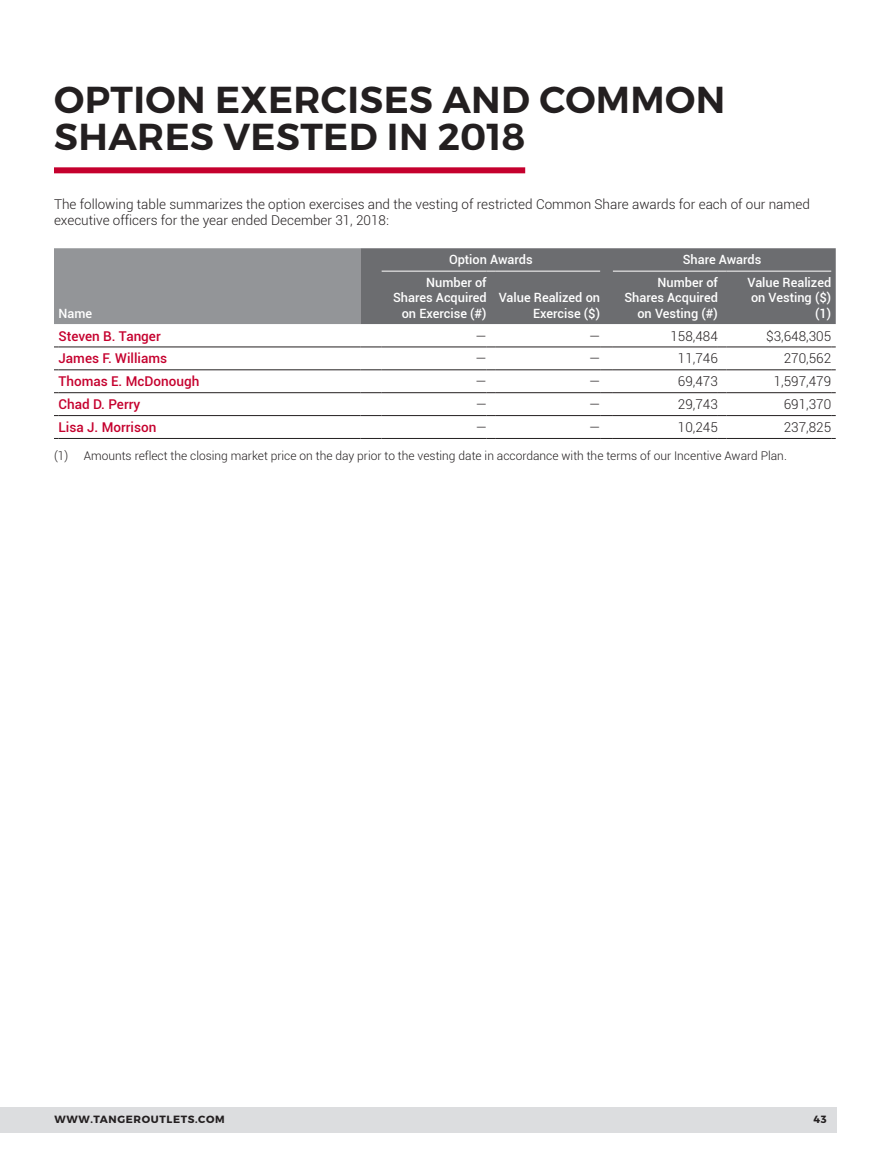
<style>
.page{position:relative;width:891px;height:1161px;background:#fff}
.page>*{position:absolute;margin:0;border:0;box-sizing:border-box;transform-origin:0 0}
.t1{font:600 37.5px/37.5px "Montserrat";letter-spacing:.01em;color:#231f20}
.t2{font:300 13.5px/16.2px "Roboto";color:#231f20}
.t3{font:500 13.5px "Roboto";color:#c5002e}
.t4{font:500 12.75px/15.3px "Roboto";color:#fff;text-align:right}
.t5{font:300 12px "Roboto";color:#231f20}
.t6{font:700 10.5px "Montserrat";letter-spacing:.06em;color:#231f20}
</style>
<div class="page">
<div style="left:0;top:1108px;width:837px;height:25px;background:#dcdddf"></div>
<div style="left:54px;top:167px;width:471px;height:6px;background:#c5002e"></div>
<hr style="left:58px;top:369px;width:302px;height:1px;background:#231f20">
<svg style="left:360px;top:369px;width:22px;height:1px"></svg>
<hr style="left:382px;top:369px;width:105px;height:1px;background:#231f20">
<hr style="left:495px;top:369px;width:105px;height:1px;background:#231f20">
<svg style="left:600px;top:369px;width:13px;height:1px"></svg>
<hr style="left:613px;top:369px;width:105px;height:1px;background:#231f20">
<hr style="left:726px;top:369px;width:105px;height:1px;background:#231f20">
<hr style="left:58px;top:392px;width:302px;height:1px;background:#231f20">
<svg style="left:360px;top:392px;width:22px;height:1px"></svg>
<hr style="left:382px;top:392px;width:105px;height:1px;background:#231f20">
<hr style="left:495px;top:392px;width:105px;height:1px;background:#231f20">
<svg style="left:600px;top:392px;width:13px;height:1px"></svg>
<hr style="left:613px;top:392px;width:105px;height:1px;background:#231f20">
<hr style="left:726px;top:392px;width:105px;height:1px;background:#231f20">
<hr style="left:58px;top:415px;width:302px;height:1px;background:#231f20">
<svg style="left:360px;top:415px;width:22px;height:1px"></svg>
<hr style="left:382px;top:415px;width:105px;height:1px;background:#231f20">
<hr style="left:495px;top:415px;width:105px;height:1px;background:#231f20">
<svg style="left:600px;top:415px;width:13px;height:1px"></svg>
<hr style="left:613px;top:415px;width:105px;height:1px;background:#231f20">
<hr style="left:726px;top:415px;width:105px;height:1px;background:#231f20">
<hr style="left:58px;top:347px;width:302px;height:1px;background:#231f20">
<svg style="left:360px;top:347px;width:22px;height:1px"></svg>
<hr style="left:382px;top:347px;width:105px;height:1px;background:#231f20">
<hr style="left:495px;top:347px;width:105px;height:1px;background:#231f20">
<svg style="left:600px;top:347px;width:13px;height:1px"></svg>
<hr style="left:613px;top:347px;width:105px;height:1px;background:#231f20">
<hr style="left:726px;top:347px;width:105px;height:1px;background:#231f20">
<hr style="left:58px;top:438px;width:302px;height:1px;background:#231f20">
<svg style="left:360px;top:438px;width:22px;height:1px"></svg>
<hr style="left:382px;top:438px;width:105px;height:1px;background:#231f20">
<hr style="left:495px;top:438px;width:105px;height:1px;background:#231f20">
<svg style="left:600px;top:438px;width:13px;height:1px"></svg>
<hr style="left:613px;top:438px;width:105px;height:1px;background:#231f20">
<hr style="left:726px;top:438px;width:105px;height:1px;background:#231f20">
<svg style="left:54px;top:248px;width:782px;height:76px;background:#7c7e81"></svg>
<hr style="left:726px;top:271px;width:105px;height:1px;background:#fff">
<h1 class="t1" style="left:54px;top:81px;width:673px">OPTION EXERCISES AND COMMON<br>SHARES VESTED IN 2018</h1>
<p class="t2" style="left:54px;top:196px;width:757px">The following table summarizes the option exercises and the vesting of restricted Common Share awards for each of our named executive officers for the year ended December 31, 2018:</p>
<p class="t4" style="left:449px;top:252px;width:85px">Option Awards</p>
<p class="t4" style="left:683px;top:252px;width:80px">Share Awards</p>
<p class="t4" style="left:59px;top:305px;width:35px">Name</p>
<p class="t4" style="left:393px;top:274px;width:95px">Number of<br>Shares Acquired on Exercise (#)</p>
<p class="t4" style="left:499px;top:290px;width:103px">Value Realized on<br>Exercise ($)</p>
<p class="t4" style="left:624px;top:274px;width:95px">Number of<br>Shares Acquired on Vesting (#)</p>
<p class="t4" style="left:748px;top:274px;width:85px">Value Realized on Vesting ($) (1)</p>
<p class="t3" style="left:58px;top:326px;width:104px">Steven B. Tanger</p>
<p class="t2" style="left:476px;top:327px;width:12px">—</p>
<p class="t2" style="left:589px;top:327px;width:12px">—</p>
<p class="t2" style="left:670px;top:327px;width:49px">158,484</p>
<p class="t2" style="left:766px;top:327px;width:67px">$3,648,305</p>
<p class="t3" style="left:58px;top:349px;width:110px">James F. Williams</p>
<p class="t2" style="left:476px;top:350px;width:12px">—</p>
<p class="t2" style="left:589px;top:350px;width:12px">—</p>
<p class="t2" style="left:678px;top:350px;width:41px">11,746</p>
<p class="t2" style="left:784px;top:350px;width:49px">270,562</p>
<p class="t3" style="left:58px;top:372px;width:142px">Thomas E. McDonough</p>
<p class="t2" style="left:476px;top:373px;width:12px">—</p>
<p class="t2" style="left:589px;top:373px;width:12px">—</p>
<p class="t2" style="left:678px;top:373px;width:41px">69,473</p>
<p class="t2" style="left:774px;top:373px;width:59px">1,597,479</p>
<p class="t3" style="left:59px;top:395px;width:83px">Chad D. Perry</p>
<p class="t2" style="left:476px;top:396px;width:12px">—</p>
<p class="t2" style="left:589px;top:396px;width:12px">—</p>
<p class="t2" style="left:678px;top:396px;width:41px">29,743</p>
<p class="t2" style="left:784px;top:396px;width:49px">691,370</p>
<p class="t3" style="left:59px;top:418px;width:99px">Lisa J. Morrison</p>
<p class="t2" style="left:476px;top:419px;width:12px">—</p>
<p class="t2" style="left:589px;top:419px;width:12px">—</p>
<p class="t2" style="left:678px;top:419px;width:41px">10,245</p>
<p class="t2" style="left:784px;top:419px;width:49px">237,825</p>
<p class="t5" style="left:54px;top:447px;width:734px">(1) Amounts reflect the closing market price on the day prior to the vesting date in accordance with the terms of our Incentive Award Plan.</p>
<p class="t6" style="left:55px;top:1113px;width:172px">WWW.TANGEROUTLETS.COM</p>
<p class="t6" style="left:814px;top:1113px;width:15px">43</p>
</div>
